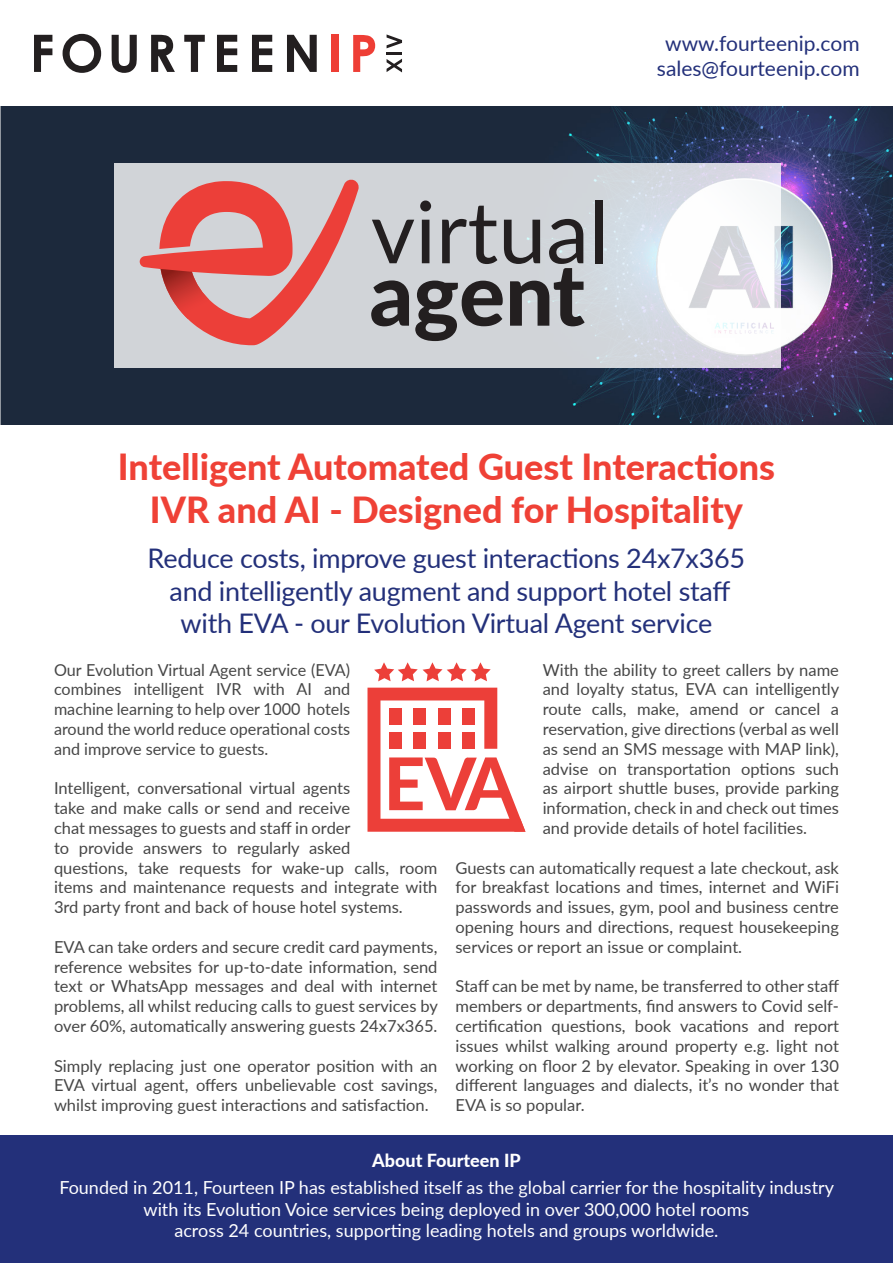
<style>
.page{position:relative;width:893px;height:1263px;background:#fff}
.page>*{position:absolute;margin:0;border:0;box-sizing:border-box;transform-origin:0 0}
.t1{font:85.95px "Lato";color:#231f20}
.t2{font:800 85.95px "Lato";color:#231f20}
.t3{font:800 36px "Lato";color:#ef4136}
.t4{font:27px "Lato";letter-spacing:-.01em;color:#23307a}
.t5{font:21px "Lato";color:#23307a}
.t6{font:18px/21.6px "Lato";color:#fff;text-align:center}
.t7{font:800 18px "Lato";color:#fff}
.t8{font:16.5px/19.8px "Lato";color:#464646;text-align:justify}
</style>
<div class="page">
<svg style="left:34px;top:35px;width:18px;height:37px"></svg>
<svg style="left:63px;top:34px;width:38px;height:39px"></svg>
<svg style="left:112px;top:35px;width:25px;height:38px"></svg>
<svg style="left:151px;top:35px;width:24px;height:37px"></svg>
<svg style="left:184px;top:35px;width:21px;height:37px"></svg>
<svg style="left:217px;top:35px;width:20px;height:37px"></svg>
<svg style="left:252px;top:35px;width:20px;height:37px"></svg>
<svg style="left:287px;top:35px;width:30px;height:37px"></svg>
<svg style="left:387px;top:59px;width:15px;height:13px"></svg>
<hr style="left:387px;top:52px;width:15px;height:3px;background:#231f20">
<svg style="left:387px;top:34px;width:15px;height:14px"></svg>
<div style="left:331px;top:35px;width:7px;height:37px;background:#ee3e35"></div>
<svg style="left:353px;top:35px;width:22px;height:37px"></svg>
<img style="left:0;top:106px;width:893px;height:318px">
<div style="left:0;top:1135px;width:893px;height:128px;background:#23307a"></div>
<svg style="left:114px;top:163px;width:666px;height:204px;background:#d8dbe0"></svg>
<svg style="left:140px;top:180px;width:219px;height:165px;background:#da9494"></svg>
<svg style="left:374px;top:662px;width:117px;height:19px"></svg>
<svg style="left:367px;top:688px;width:158px;height:144px"></svg>
<p class="t1" style="left:371px;top:171px;width:240px">virtual</p>
<p class="t2" style="left:369px;top:231px;width:217px">agent</p>
<p class="t5" style="left:665px;top:28px;width:196px">www.fourteenip.com</p>
<p class="t5" style="left:657px;top:53px;width:204px">sales@fourteenip.com</p>
<p class="t3" style="left:118px;top:440px;width:659px">Intelligent Automated Guest Interactions</p>
<p class="t3" style="left:150px;top:483px;width:595px">IVR and AI - Designed for Hospitality</p>
<p class="t4" style="left:148px;top:539px;width:599px">Reduce costs, improve guest interactions 24x7x365</p>
<p class="t4" style="left:170px;top:571px;width:562px">and intelligently augment and support hotel staff</p>
<p class="t4" style="left:181px;top:604px;width:533px">with EVA - our Evolution Virtual Agent service</p>
<p class="t8" style="left:54px;top:659px;width:298px">Our Evolution Virtual Agent service (EVA) combines intelligent IVR with AI and machine learning to help over 1000 hotels around the world reduce operational costs and improve service to guests.</p>
<p class="t8" style="left:54px;top:778px;width:385px;text-align:left">Intelligent, conversational virtual agents<br>take and make calls or send and receive<br>chat messages to guests and staff in order<br>to provide answers to regularly asked<br>questions, take requests for wake-up calls, room items and maintenance requests and integrate with 3rd party front and back of house hotel systems.</p>
<p class="t8" style="left:54px;top:936px;width:385px">EVA can take orders and secure credit card payments, reference websites for up-to-date information, send text or WhatsApp messages and deal with internet problems, all whilst reducing calls to guest services by over 60%, automatically answering guests 24x7x365.</p>
<p class="t8" style="left:54px;top:1055px;width:385px">Simply replacing just one operator position with an EVA virtual agent, offers unbelievable cost savings, whilst improving guest interactions and satisfaction.</p>
<p class="t8" style="left:543px;top:659px;width:298px">With the ability to greet callers by name and loyalty status, EVA can intelligently route calls, make, amend or cancel a reservation, give directions (verbal as well as send an SMS message with MAP link), advise on transportation options such as airport shuttle buses, provide parking information, check in and check out times and provide details of hotel facilities.</p>
<p class="t8" style="left:455px;top:857px;width:385px">Guests can automatically request a late checkout, ask for breakfast locations and times, internet and WiFi passwords and issues, gym, pool and business centre opening hours and directions, request housekeeping services or report an issue or complaint.</p>
<p class="t8" style="left:455px;top:976px;width:385px">Staff can be met by name, be transferred to other staff members or departments, find answers to Covid self&shy;certification questions, book vacations and report issues whilst walking around property e.g. light not working on floor 2 by elevator. Speaking in over 130 different languages and dialects, it’s no wonder that EVA is so popular.</p>
<p class="t7" style="left:372px;top:1147px;width:150px">About Fourteen IP</p>
<p class="t6" style="left:59px;top:1176px;width:776px">Founded in 2011, Fourteen IP has established itself as the global carrier for the hospitality industry with its Evolution Voice services being deployed in over 300,000 hotel rooms<br>across 24 countries, supporting leading hotels and groups worldwide.</p>
</div>
